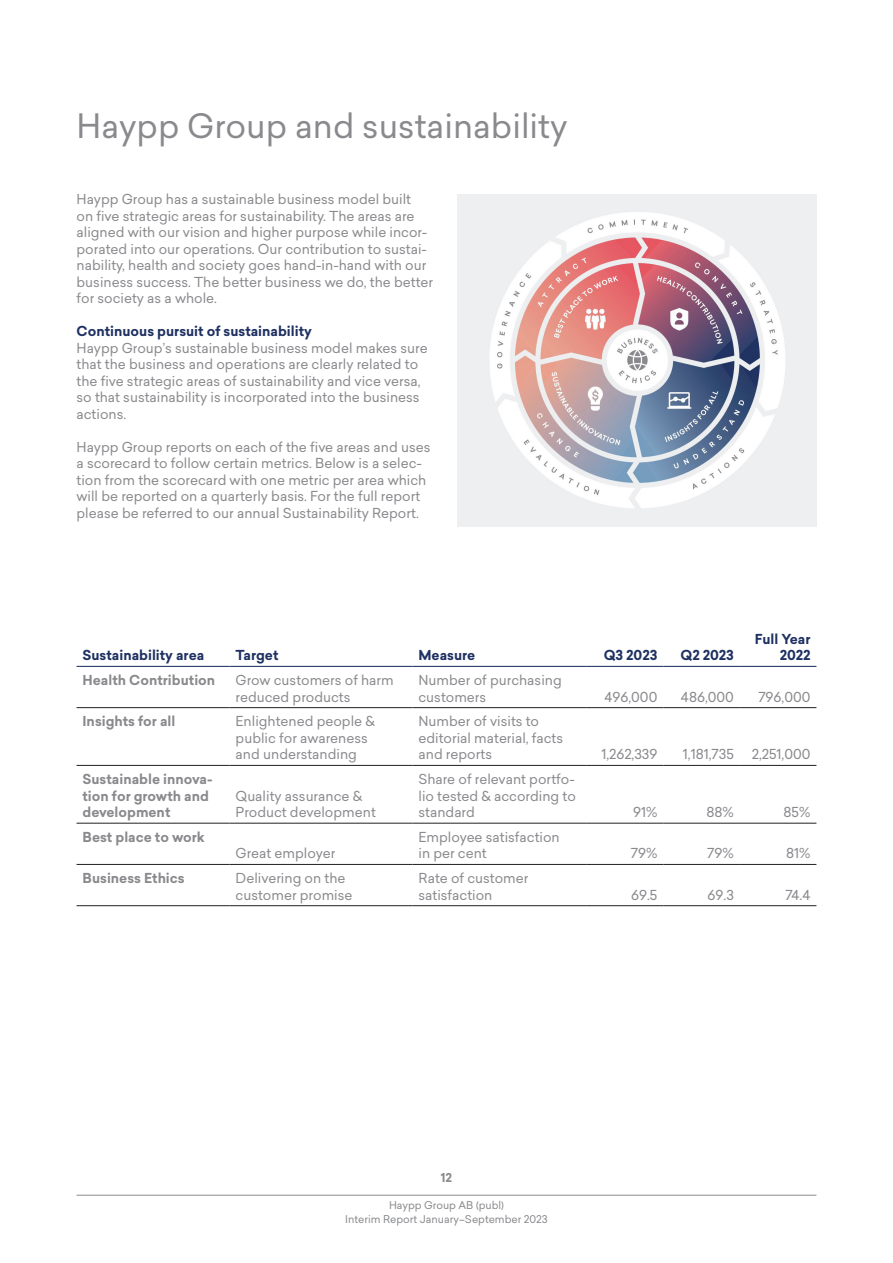
<style>
.page{position:relative;width:893px;height:1263px;background:#fff}
.page>*{position:absolute;margin:0;border:0;box-sizing:border-box;transform-origin:0 0}
.Bröd{font:33px "Sailec";color:#8a8a8e}
.Bröd-2{font:13.5px/16.5px "Sailec";color:#8a8a8e}
.Bröd-3{font:700 13.5px/16.5px "Sailec";color:#8a8a8e}
.Mell{font:700 13.5px/16.5px "Sailec";color:#1f3162;text-align:right}
.t1{font:700 12px "Sailec";color:#898a8d}
.t2{font:10.5px/13.5px "Sailec";color:#898a8d;text-align:center}
</style>
<div class="page">
<hr style="left:77px;top:1195px;width:739px;height:1px;background:#898a8d">
<img style="left:457px;top:195px;width:359px;height:331px">
<hr style="left:77px;top:707px;width:153px;height:1px;background:#231f20">
<hr style="left:230px;top:707px;width:182px;height:1px;background:#231f20">
<hr style="left:412px;top:707px;width:175px;height:1px;background:#231f20">
<hr style="left:587px;top:707px;width:76px;height:1px;background:#231f20">
<hr style="left:663px;top:707px;width:77px;height:1px;background:#231f20">
<hr style="left:740px;top:707px;width:76px;height:1px;background:#231f20">
<hr style="left:77px;top:765px;width:153px;height:1px;background:#231f20">
<hr style="left:230px;top:765px;width:182px;height:1px;background:#231f20">
<hr style="left:412px;top:765px;width:175px;height:1px;background:#231f20">
<hr style="left:587px;top:765px;width:76px;height:1px;background:#231f20">
<hr style="left:663px;top:765px;width:77px;height:1px;background:#231f20">
<hr style="left:740px;top:765px;width:76px;height:1px;background:#231f20">
<hr style="left:77px;top:823px;width:153px;height:1px;background:#231f20">
<hr style="left:230px;top:823px;width:182px;height:1px;background:#231f20">
<hr style="left:412px;top:823px;width:175px;height:1px;background:#231f20">
<hr style="left:587px;top:823px;width:76px;height:1px;background:#231f20">
<hr style="left:663px;top:823px;width:77px;height:1px;background:#231f20">
<hr style="left:740px;top:823px;width:76px;height:1px;background:#231f20">
<hr style="left:77px;top:864px;width:153px;height:1px;background:#231f20">
<hr style="left:230px;top:864px;width:182px;height:1px;background:#231f20">
<hr style="left:412px;top:864px;width:175px;height:1px;background:#231f20">
<hr style="left:587px;top:864px;width:76px;height:1px;background:#231f20">
<hr style="left:663px;top:864px;width:77px;height:1px;background:#231f20">
<hr style="left:740px;top:864px;width:76px;height:1px;background:#231f20">
<hr style="left:77px;top:905px;width:153px;height:1px;background:#231f20">
<hr style="left:230px;top:905px;width:182px;height:1px;background:#231f20">
<hr style="left:412px;top:905px;width:175px;height:1px;background:#231f20">
<hr style="left:587px;top:905px;width:76px;height:1px;background:#231f20">
<hr style="left:663px;top:905px;width:77px;height:1px;background:#231f20">
<hr style="left:740px;top:905px;width:76px;height:1px;background:#231f20">
<hr style="left:77px;top:666px;width:153px;height:1px;background:#1f3162">
<hr style="left:230px;top:666px;width:182px;height:1px;background:#1f3162">
<hr style="left:412px;top:666px;width:175px;height:1px;background:#1f3162">
<hr style="left:587px;top:666px;width:76px;height:1px;background:#1f3162">
<hr style="left:663px;top:666px;width:77px;height:1px;background:#1f3162">
<hr style="left:740px;top:666px;width:76px;height:1px;background:#1f3162">
<p class="Bröd" style="left:77px;top:102px;width:492px">Haypp Group and sustainability</p>
<p class="Bröd-2" style="left:77px;top:191px;width:358px">Haypp Group has a sustainable business model built<br>on five strategic areas for sustainability. The areas are aligned with our vision and higher purpose while incor&shy;porated into our operations. Our contribution to sustai&shy;nability, health and society goes hand-in-hand with our business success. The better business we do, the better for society as a whole.</p>
<p class="Mell" style="left:77px;top:323px;width:237px">Continuous pursuit of sustainability</p>
<p class="Bröd-2" style="left:77px;top:339px;width:353px">Haypp Group’s sustainable business model makes sure that the business and operations are clearly related to the five strategic areas of sustainability and vice versa, so that sustainability is incorporated into the business actions.</p>
<p class="Bröd-2" style="left:77px;top:438px;width:355px">Haypp Group reports on each of the five areas and uses a scorecard to follow certain metrics. Below is a selec&shy;tion from the scorecard with one metric per area which will be reported on a quarterly basis. For the full report please be referred to our annual Sustainability Report.</p>
<p class="Mell" style="left:83px;top:647px;width:123px">Sustainability area</p>
<p class="Mell" style="left:236px;top:647px;width:44px">Target</p>
<p class="Mell" style="left:418px;top:647px;width:58px">Measure</p>
<p class="Mell" style="left:604px;top:647px;width:55px">Q3 2023</p>
<p class="Mell" style="left:681px;top:647px;width:55px">Q2 2023</p>
<p class="Mell" style="left:755px;top:631px;width:57px">Full Year<br>2022</p>
<p class="Bröd-3" style="left:83px;top:672px;width:134px">Health Contribution</p>
<p class="Bröd-2" style="left:236px;top:672px;width:160px">Grow customers of harm reduced products</p>
<p class="Bröd-2" style="left:418px;top:672px;width:145px">Number of purchasing customers</p>
<p class="Bröd-3" style="left:83px;top:713px;width:94px">Insights for all</p>
<p class="Bröd-2" style="left:236px;top:713px;width:141px">Enlightened people &amp; public for awareness and understanding</p>
<p class="Bröd-2" style="left:418px;top:713px;width:146px">Number of visits to editorial material, facts and reports</p>
<p class="Bröd-3" style="left:83px;top:771px;width:132px">Sustainable innova&shy;tion for growth and development</p>
<p class="Bröd-3" style="left:83px;top:829px;width:124px">Best place to work</p>
<p class="Bröd-2" style="left:236px;top:787px;width:142px">Quality assurance &amp;<br>Product development</p>
<p class="Bröd-2" style="left:236px;top:845px;width:101px">Great employer</p>
<p class="Bröd-2" style="left:418px;top:771px;width:159px;text-align:justify">Share of relevant portfo&shy;lio tested &amp; according to standard</p>
<p class="Bröd-2" style="left:418px;top:828px;width:143px">Employee satisfaction in per cent</p>
<p class="Bröd-3" style="left:83px;top:870px;width:104px">Business Ethics</p>
<p class="Bröd-2" style="left:236px;top:870px;width:118px">Delivering on the customer promise</p>
<p class="Bröd-2" style="left:418px;top:870px;width:111px">Rate of customer satisfaction</p>
<p class="Bröd-2" style="left:604px;top:688px;width:54px">496,000</p>
<p class="Bröd-2" style="left:681px;top:688px;width:54px">486,000</p>
<p class="Bröd-2" style="left:758px;top:688px;width:54px">796,000</p>
<p class="Bröd-2" style="left:601px;top:746px;width:57px">1,262,339</p>
<p class="Bröd-2" style="left:683px;top:746px;width:52px">1,181,735</p>
<p class="Bröd-2" style="left:752px;top:746px;width:60px">2,251,000</p>
<p class="Bröd-2" style="left:633px;top:804px;width:26px">91%</p>
<p class="Bröd-2" style="left:706px;top:804px;width:29px">88%</p>
<p class="Bröd-2" style="left:783px;top:804px;width:28px">85%</p>
<p class="Bröd-2" style="left:631px;top:845px;width:28px">79%</p>
<p class="Bröd-2" style="left:707px;top:845px;width:28px">79%</p>
<p class="Bröd-2" style="left:786px;top:845px;width:26px">81%</p>
<p class="Bröd-2" style="left:631px;top:886px;width:28px">69.5</p>
<p class="Bröd-2" style="left:708px;top:886px;width:28px">69.3</p>
<p class="Bröd-2" style="left:785px;top:886px;width:27px">74.4</p>
<p class="t1" style="left:441px;top:1169px;width:13px">12</p>
<p class="t2" style="left:345px;top:1198px;width:204px">Haypp Group AB (publ)<br>Interim Report January–September 2023</p>
</div>
